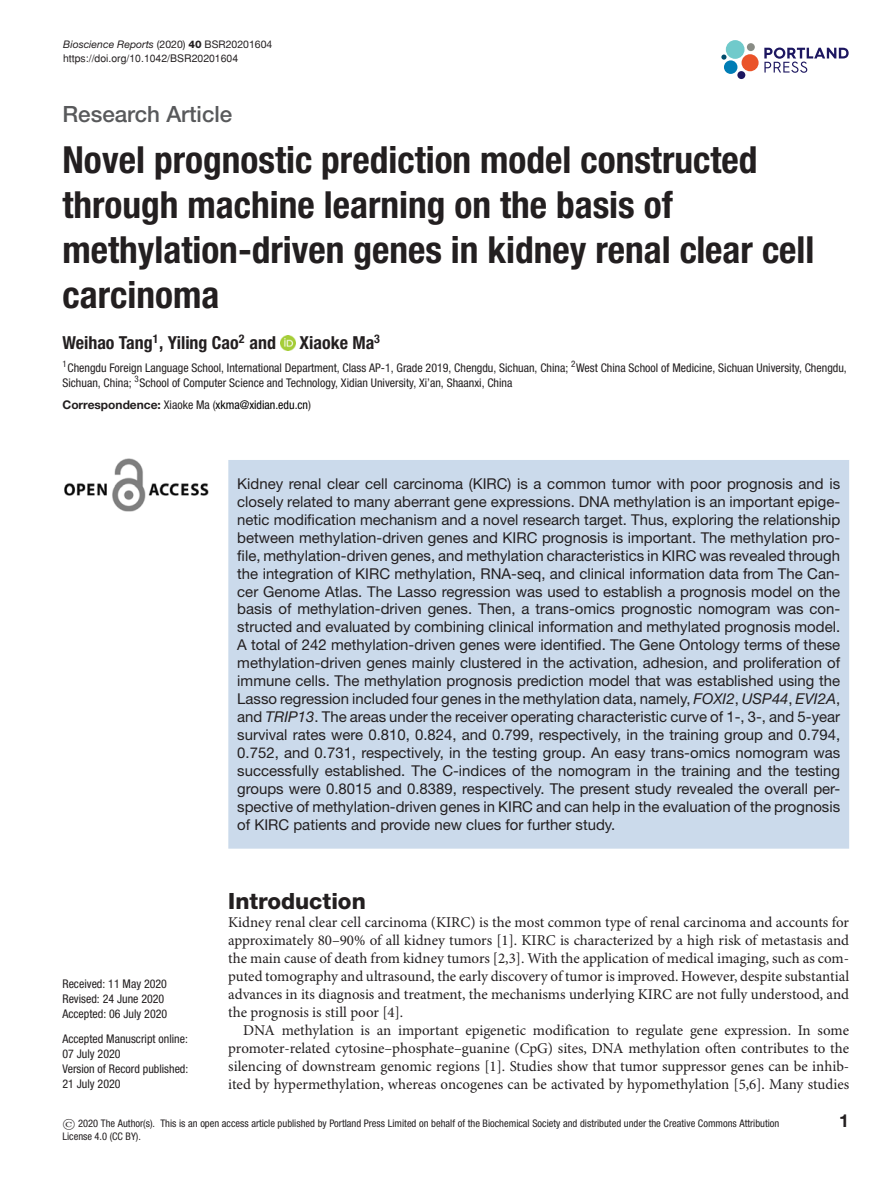
<style>
.page{position:relative;width:893px;height:1183px;background:#fff}
.page>*{position:absolute;margin:0;border:0;box-sizing:border-box;transform-origin:0 0}
.t1{font:700 condensed 37.35px/44.8px "Helvetica Neue LT Std";color:#231f20}
.t2{font:500 22.35px "Helvetica Neue LT Std";color:#58595b}
.t3{font:800 22.35px "Helvetica Neue LT Std";color:#231f20}
.t4{font:700 condensed 18px "Helvetica Neue LT Std";color:#231f20}
.t5{font:700 18px "Helvetica Neue LT Std";color:#231f20}
.t6{font:15px/18px "Helvetica Neue LT Std";color:#231f20;text-align:justify}
.t7{font:15px/18px "Minion Pro";color:#231f20;text-align:justify}
.t8{font:condensed 12px/15px "Helvetica Neue LT Std";color:#231f20}
.t9{font:condensed 12px "Helvetica Neue LT Std";color:#000}
.t10{font:condensed 10.5px/13.5px "Helvetica Neue LT Std";color:#231f20}
.t11{font:italic 10.5px "Helvetica Neue LT Std";color:#231f20}
.t12{font:10.5px "Helvetica";color:#231f20}
.s1{font-style:normal}
.s2{font-weight:800;font-style:normal}
.s3{font-weight:700;font-stretch:normal;color:#231f20}
.s4{color:#231f20}
.s5{font-style:italic}
.s6{font-family:"SFRM0700";font-stretch:normal}
</style>
<div class="page">
<svg style="left:764px;top:48px;width:85px;height:25px"></svg>
<div style="left:726px;top:40px;width:18px;height:19px;background:#70cacb;border-radius:50%"></div>
<div style="left:741px;top:54px;width:18px;height:17px;background:#ea5329;border-radius:50%"></div>
<div style="left:724px;top:60px;width:13px;height:14px;background:#007db5;border-radius:50%"></div>
<div style="left:737px;top:71px;width:8px;height:8px;background:#1d1760;border-radius:50%"></div>
<div style="left:747px;top:43px;width:8px;height:8px;background:#888c85;border-radius:50%"></div>
<svg style="left:721px;top:54px;width:5px;height:6px"></svg>
<img style="left:280px;top:336px;width:16px;height:14px">
<img style="left:64px;top:458px;width:145px;height:53px">
<div style="left:228px;top:460px;width:621px;height:388px;background:#cbdaeb"></div>
<p class="t11" style="left:63px;top:40px;width:211px">Bioscience Reports <span class="s1">(2020)</span> <span class="s2">40</span> <span class="s1">BSR20201604</span></p>
<p class="t12" style="left:63px;top:54px;width:177px">https://doi.org/10.1042/BSR20201604</p>
<h2 class="t2" style="left:62px;top:106px;width:171px">Research Article</h2>
<h1 class="t1" style="left:62px;top:140px;width:753px">Novel prognostic prediction model constructed through machine learning on the basis of methylation-driven genes in kidney renal clear cell carcinoma</h1>
<p class="t4" style="left:62px;top:336px;width:215px">Weihao Tang<sup>1</sup>, Yiling Cao<sup>2</sup> and</p>
<p class="t4" style="left:300px;top:336px;width:82px">Xiaoke Ma<sup>3</sup></p>
<p class="t8" style="left:62px;top:361px;width:786px"><sup>1</sup>Chengdu Foreign Language School, International Department, Class AP-1, Grade 2019, Chengdu, Sichuan, China; <sup>2</sup>West China School of Medicine, Sichuan University, Chengdu,<br>Sichuan, China; <sup>3</sup>School of Computer Science and Technology, Xidian University, Xi’an, Shaanxi, China</p>
<p class="t9" style="left:62px;top:400px;width:250px"><span class="s3">Correspondence:</span> <span class="s4">Xiaoke Ma (</span>xkma@xidian.edu.cn<span class="s4">)</span></p>
<p class="t6" style="left:237px;top:476px;width:604px">Kidney renal clear cell carcinoma (KIRC) is a common tumor with poor prognosis and is closely related to many aberrant gene expressions. DNA methylation is an important epige&shy;netic modification mechanism and a novel research target. Thus, exploring the relationship between methylation-driven genes and KIRC prognosis is important. The methylation pro&shy;file, methylation-driven genes, and methylation characteristics in KIRC was revealed through the integration of KIRC methylation, RNA-seq, and clinical information data from The Can&shy;cer Genome Atlas. The Lasso regression was used to establish a prognosis model on the basis of methylation-driven genes. Then, a trans-omics prognostic nomogram was con&shy;structed and evaluated by combining clinical information and methylated prognosis model.<br>A total of 242 methylation-driven genes were identified. The Gene Ontology terms of these methylation-driven genes mainly clustered in the activation, adhesion, and proliferation of immune cells. The methylation prognosis prediction model that was established using the Lasso regression included four genes in the methylation data, namely, <span class="s5">FOXI2</span>, <span class="s5">USP44</span>, <span class="s5">EVI2A</span>, and <span class="s5">TRIP13</span>. The areas under the receiver operating characteristic curve of 1-, 3-, and 5-year survival rates were 0.810, 0.824, and 0.799, respectively, in the training group and 0.794, 0.752, and 0.731, respectively, in the testing group. An easy trans-omics nomogram was successfully established. The C-indices of the nomogram in the training and the testing groups were 0.8015 and 0.8389, respectively. The present study revealed the overall per&shy;spective of methylation-driven genes in KIRC and can help in the evaluation of the prognosis of KIRC patients and provide new clues for further study.</p>
<h2 class="t3" style="left:228px;top:892px;width:139px">Introduction</h2>
<p class="t7" style="left:228px;top:914px;width:622px">Kidney renal clear cell carcinoma (KIRC) is the most common type of renal carcinoma and accounts for approximately 80–90% of all kidney tumors [1]. KIRC is characterized by a high risk of metastasis and the main cause of death from kidney tumors [2,3]. With the application of medical imaging, such as com&shy;puted tomography and ultrasound, the early discovery of tumor is improved. However, despite substantial advances in its diagnosis and treatment, the mechanisms underlying KIRC are not fully understood, and the prognosis is still poor [4].</p>
<p class="t7" style="left:228px;top:1022px;width:622px;text-indent:15px">DNA methylation is an important epigenetic modification to regulate gene expression. In some promoter-related cytosine–phosphate–guanine (CpG) sites, DNA methylation often contributes to the silencing of downstream genomic regions [1]. Studies show that tumor suppressor genes can be inhib&shy;ited by hypermethylation, whereas oncogenes can be activated by hypomethylation [5,6]. Many studies</p>
<p class="t10" style="left:62px;top:1117px;width:718px"><span class="s6">©</span> 2020 The Author(s). This is an open access article published by Portland Press Limited on behalf of the Biochemical Society and distributed under the Creative Commons Attribution<br>License 4.0 (CC BY).</p>
<p class="t5" style="left:839px;top:1113px;width:11px">1</p>
<p class="t8" style="left:62px;top:976px;width:106px">Received: 11 May 2020<br>Revised: 24 June 2020<br>Accepted: 06 July 2020</p>
<p class="t8" style="left:62px;top:1032px;width:127px">Accepted Manuscript online:<br>07 July 2020<br>Version of Record published:<br>21 July 2020</p>
</div>
